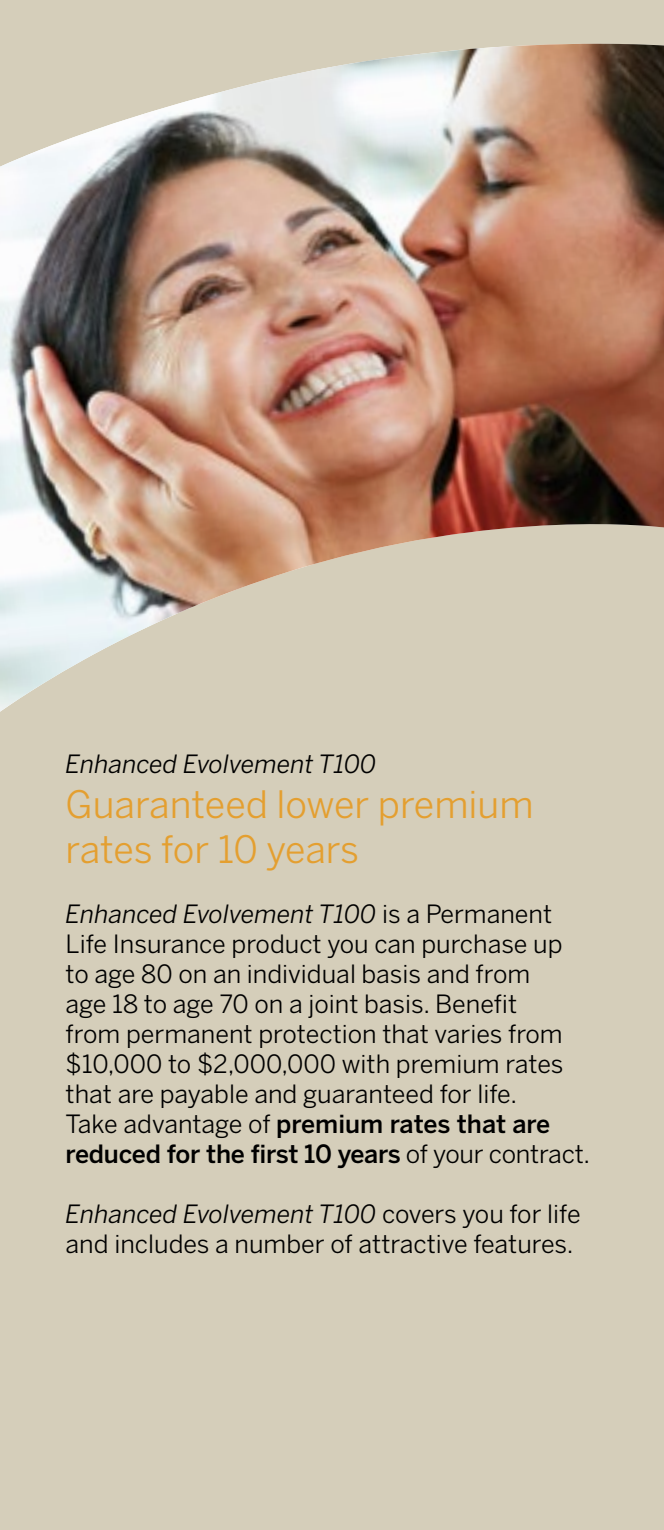
<style>
.page{position:relative;width:664px;height:1530px;background:#d5ceba}
.page>*{position:absolute;margin:0;border:0;box-sizing:border-box;transform-origin:0 0}
.t1{font:37.5px/45px "Benton Sans";color:#e49f30}
.t2{font:25px/30px "Benton Sans";color:#000}
.t3{font:italic 25px "Benton Sans";color:#000}
.s1{font-style:italic}
.s2{font-weight:500}
</style>
<div class="page">
<img style="left:0;top:44px;width:664px;height:668px">
<p class="t3" style="left:66px;top:750px;width:312px">Enhanced Evolvement T100</p>
<h1 class="t1" style="left:66px;top:782px;width:469px">Guaranteed lower premium rates for 10 years</h1>
<p class="t2" style="left:66px;top:899px;width:526px"><span class="s1">Enhanced Evolvement T100</span> is a Permanent Life Insurance product you can purchase up to age 80 on an individual basis and from<br>age 18 to age 70 on a joint basis. Benefit<br>from permanent protection that varies from $10,000 to $2,000,000 with premium rates that are payable and guaranteed for life.<br>Take advantage of <span class="s2">premium rates that are reduced for the first 10 years</span> of your contract.</p>
<p class="t2" style="left:66px;top:1199px;width:516px"><span class="s1">Enhanced Evolvement T100</span> covers you for life and includes a number of attractive features.</p>
</div>
